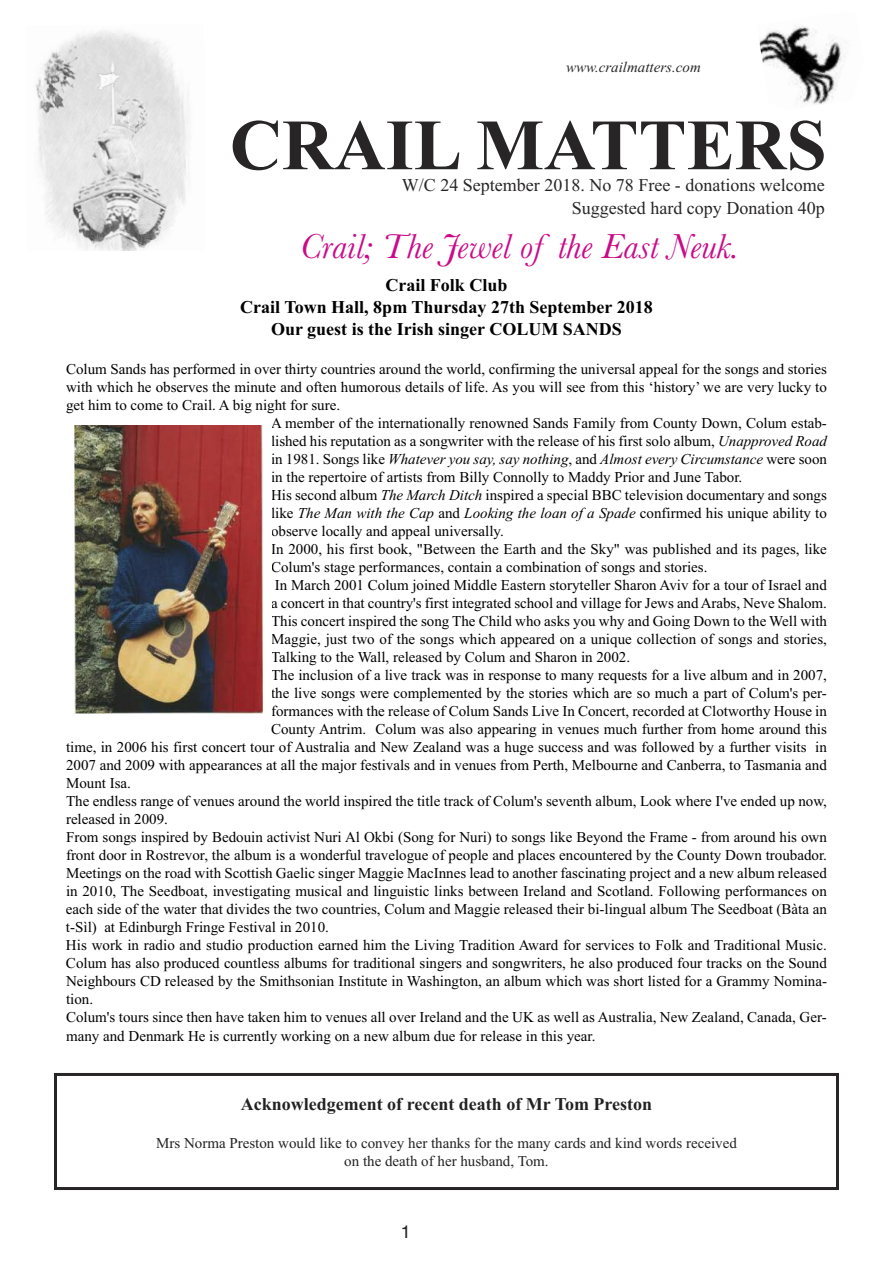
<style>
.page{position:relative;width:893px;height:1263px;background:#fff}
.page>*{position:absolute;margin:0;border:0;box-sizing:border-box;transform-origin:0 0}
.t1{font:700 72px "Times New Roman";color:#272526}
.t2{font:italic 36px "Baskerville";color:#ca0b89}
.t3{font:700 18px/21.6px "Times New Roman";color:#000;text-align:center}
.t4{font:18px/23.1px "Times New Roman";color:#272526;text-align:right}
.t5{font:700 18px "Times New Roman";color:#222}
.t6{font:18px "Helvetica";color:#272526}
.t7{font:15px "Times New Roman";color:#000}
.t8{font:italic 15px "Times New Roman";color:#000}
.t9{font:15px/18px "Times New Roman";color:#222;text-align:center}
.t10{font:italic 15px "Times New Roman";color:#272526}
.s1{font-style:italic}
.s2{font-style:normal}
</style>
<div class="page">
<img style="left:36px;top:30px;width:154px;height:221px">
<img style="left:759px;top:26px;width:86px;height:78px">
<img style="left:75px;top:425px;width:188px;height:289px">
<div style="left:54px;top:1073px;width:785px;height:117px;border:3px solid #272526"></div>
<p class="t10" style="left:566px;top:58px;width:136px">www.crailmatters.com</p>
<h1 class="t1" style="left:230px;top:102px;width:598px">CRAIL MATTERS</h1>
<p class="t4" style="left:402px;top:173px;width:424px">W/C 24 September 2018. No 78 Free - donations welcome<br>Suggested hard copy Donation 40p</p>
<h2 class="t2" style="left:300px;top:225px;width:441px">Crail; The Jewel of the East Neuk.</h2>
<p class="t3" style="left:240px;top:274px;width:414px">Crail Folk Club<br>Crail Town Hall, 8pm Thursday 27th September 2018<br>Our guest is the Irish singer COLUM SANDS</p>
<p class="t7" style="left:66px;top:360px;width:762px">Colum Sands has performed in over thirty countries around the world, confirming the universal appeal for the songs and stories</p>
<p class="t7" style="left:66px;top:378px;width:762px">with which he observes the minute and often humorous details of life. As you will see from this ‘history’ we are very lucky to</p>
<p class="t7" style="left:66px;top:396px;width:276px">get him to come to Crail. A big night for sure.</p>
<p class="t7" style="left:271px;top:414px;width:557px">A member of the internationally renowned Sands Family from County Down, Colum estab-</p>
<p class="t7" style="left:271px;top:432px;width:557px">lished his reputation as a songwriter with the release of his first solo album, <span class="s1">Unapproved Road</span></p>
<p class="t8" style="left:271px;top:450px;width:557px"><span class="s2">in 1981. Songs like</span> Whatever you say, say nothing<span class="s2">, and</span> Almost every Circumstance <span class="s2">were soon</span></p>
<p class="t7" style="left:271px;top:468px;width:473px">in the repertoire of artists from Billy Connolly to Maddy Prior and June Tabor.</p>
<p class="t7" style="left:271px;top:486px;width:557px">His second album <span class="s1">The March Ditch</span> inspired a special BBC television documentary and songs</p>
<p class="t8" style="left:271px;top:504px;width:557px"><span class="s2">like</span> The Man with the Cap <span class="s2">and</span> Looking the loan of a Spade <span class="s2">confirmed his unique ability to</span></p>
<p class="t7" style="left:271px;top:522px;width:234px">observe locally and appeal universally.</p>
<p class="t7" style="left:271px;top:540px;width:557px">In 2000, his first book, "Between the Earth and the Sky" was published and its pages, like</p>
<p class="t7" style="left:271px;top:558px;width:438px">Colum's stage performances, contain a combination of songs and stories.</p>
<p class="t7" style="left:275px;top:576px;width:554px">In March 2001 Colum joined Middle Eastern storyteller Sharon Aviv for a tour of Israel and</p>
<p class="t7" style="left:271px;top:594px;width:557px">a concert in that country's first integrated school and village for Jews and Arabs, Neve Shalom.</p>
<p class="t7" style="left:271px;top:612px;width:557px">This concert inspired the song The Child who asks you why and Going Down to the Well with</p>
<p class="t7" style="left:271px;top:630px;width:557px">Maggie, just two of the songs which appeared on a unique collection of songs and stories,</p>
<p class="t7" style="left:271px;top:648px;width:361px">Talking to the Wall, released by Colum and Sharon in 2002.</p>
<p class="t7" style="left:271px;top:666px;width:557px">The inclusion of a live track was in response to many requests for a live album and in 2007,</p>
<p class="t7" style="left:271px;top:684px;width:557px">the live songs were complemented by the stories which are so much a part of Colum's per-</p>
<p class="t7" style="left:271px;top:702px;width:557px">formances with the release of Colum Sands Live In Concert, recorded at Clotworthy House in</p>
<p class="t7" style="left:271px;top:720px;width:557px">County Antrim. Colum was also appearing in venues much further from home around this</p>
<p class="t7" style="left:66px;top:738px;width:762px">time, in 2006 his first concert tour of Australia and New Zealand was a huge success and was followed by a further visits in</p>
<p class="t7" style="left:66px;top:756px;width:762px">2007 and 2009 with appearances at all the major festivals and in venues from Perth, Melbourne and Canberra, to Tasmania and</p>
<p class="t7" style="left:66px;top:774px;width:66px">Mount Isa.</p>
<p class="t7" style="left:66px;top:792px;width:762px">The endless range of venues around the world inspired the title track of Colum's seventh album, Look where I've ended up now,</p>
<p class="t7" style="left:66px;top:810px;width:104px">released in 2009.</p>
<p class="t7" style="left:66px;top:828px;width:762px">From songs inspired by Bedouin activist Nuri Al Okbi (Song for Nuri) to songs like Beyond the Frame - from around his own</p>
<p class="t7" style="left:66px;top:846px;width:762px">front door in Rostrevor, the album is a wonderful travelogue of people and places encountered by the County Down troubador.</p>
<p class="t7" style="left:66px;top:864px;width:762px">Meetings on the road with Scottish Gaelic singer Maggie MacInnes lead to another fascinating project and a new album released</p>
<p class="t7" style="left:66px;top:882px;width:762px">in 2010, The Seedboat, investigating musical and linguistic links between Ireland and Scotland. Following performances on</p>
<p class="t7" style="left:66px;top:900px;width:762px">each side of the water that divides the two countries, Colum and Maggie released their bi-lingual album The Seedboat (Bàta an</p>
<p class="t7" style="left:66px;top:918px;width:265px">t-Sìl) at Edinburgh Fringe Festival in 2010.</p>
<p class="t7" style="left:66px;top:936px;width:762px">His work in radio and studio production earned him the Living Tradition Award for services to Folk and Traditional Music.</p>
<p class="t7" style="left:66px;top:954px;width:762px">Colum has also produced countless albums for traditional singers and songwriters, he also produced four tracks on the Sound</p>
<p class="t7" style="left:66px;top:972px;width:762px">Neighbours CD released by the Smithsonian Institute in Washington, an album which was short listed for a Grammy Nomina-</p>
<p class="t7" style="left:66px;top:990px;width:29px">tion.</p>
<p class="t7" style="left:66px;top:1008px;width:762px">Colum's tours since then have taken him to venues all over Ireland and the UK as well as Australia, New Zealand, Canada, Ger-</p>
<p class="t7" style="left:66px;top:1027px;width:531px">many and Denmark He is currently working on a new album due for release in this year.</p>
<p class="t5" style="left:241px;top:1093px;width:413px">Acknowledgement of recent death of Mr Tom Preston</p>
<p class="t9" style="left:156px;top:1133px;width:582px">Mrs Norma Preston would like to convey her thanks for the many cards and kind words received on the death of her husband, Tom.</p>
<p class="t6" style="left:401px;top:1221px;width:12px">1</p>
</div>
